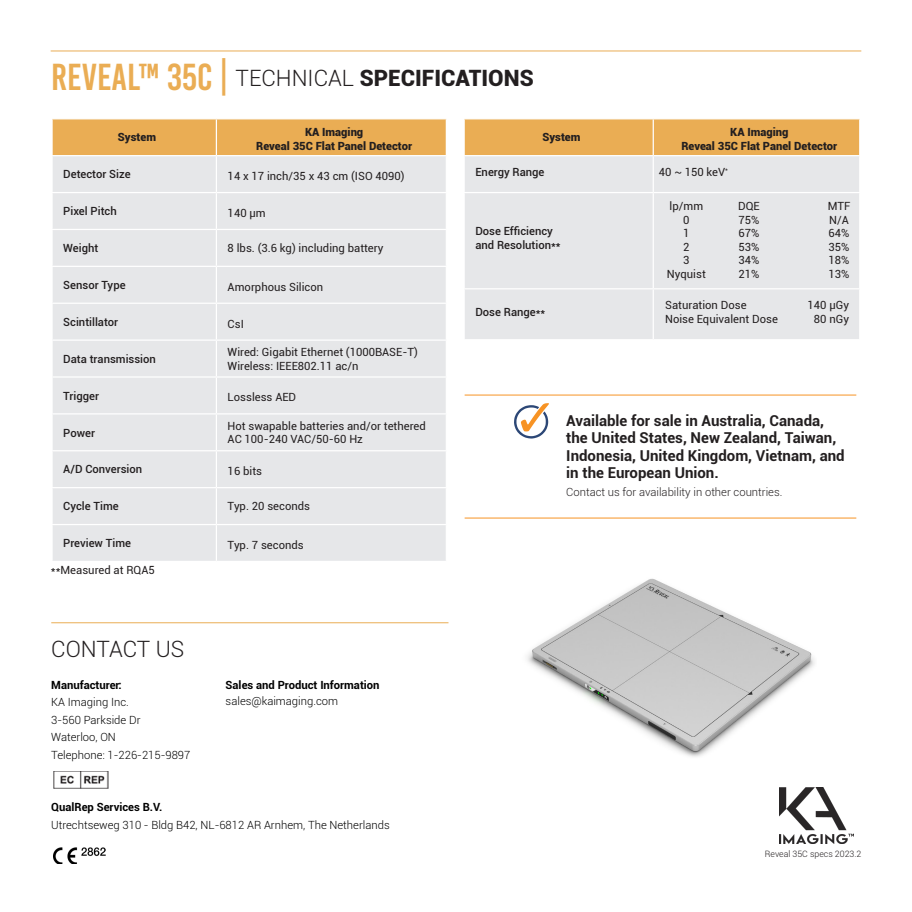
<style>
.page{position:relative;width:912px;height:912px;background:#fff}
.page>*{position:absolute;margin:0;border:0;box-sizing:border-box;transform-origin:0 0}
.Heading{font:37.5px "Bebas Kai";color:#eaad54}
.Subheading{font:900 22.5px "Roboto";color:#231f20}
.Subheading-2{font:300 22.5px "Roboto";letter-spacing:-.005em;color:#231f20}
.Subheading_-_Orange{font:700 15px/17.5px "Roboto";color:#231f20}
.Table_text{font:11.25px "Roboto";color:#231f20}
.Table_text-2{font:500 11.25px "Roboto";color:#231f20}
.Body_Text{font:300 11.25px "Roboto";color:#000}
.Table_text-3{font:900 11.25px "Roboto";color:#231f20}
.Body_Text-2{font:700 11.25px "Roboto";color:#000}
.Subheading_-_Orange-2{font:300 11.25px "Roboto";color:#231f20}
.Body_Text-3{font:300 8.75px "Roboto";color:#231f20}
.s1{font-weight:300}
</style>
<div class="page">
<img style="left:527px;top:578px;width:288px;height:179px">
<hr style="left:51px;top:51px;width:810px;height:1px;background:#eaad54">
<div style="left:53px;top:119px;width:392px;height:36px;background:#eaad54"></div>
<div style="left:53px;top:156px;width:392px;height:404px;background:#e6e7e9"></div>
<hr style="left:216px;top:119px;width:1px;height:36px;background:#fff">
<hr style="left:216px;top:156px;width:1px;height:36px;background:#fff">
<hr style="left:51px;top:192px;width:165px;height:1px;background:#fff">
<hr style="left:216px;top:192px;width:231px;height:1px;background:#fff">
<hr style="left:216px;top:193px;width:1px;height:36px;background:#fff">
<hr style="left:51px;top:229px;width:165px;height:1px;background:#fff">
<hr style="left:216px;top:229px;width:231px;height:1px;background:#fff">
<hr style="left:216px;top:230px;width:1px;height:36px;background:#fff">
<hr style="left:51px;top:266px;width:165px;height:1px;background:#fff">
<hr style="left:216px;top:266px;width:231px;height:1px;background:#fff">
<hr style="left:216px;top:267px;width:1px;height:35px;background:#fff">
<hr style="left:51px;top:302px;width:165px;height:2px;background:#fff">
<hr style="left:216px;top:302px;width:231px;height:2px;background:#fff">
<hr style="left:216px;top:304px;width:1px;height:35px;background:#fff">
<hr style="left:51px;top:339px;width:165px;height:1px;background:#fff">
<hr style="left:216px;top:339px;width:231px;height:1px;background:#fff">
<hr style="left:216px;top:340px;width:1px;height:36px;background:#fff">
<hr style="left:51px;top:376px;width:165px;height:1px;background:#fff">
<hr style="left:216px;top:376px;width:231px;height:1px;background:#fff">
<hr style="left:216px;top:377px;width:1px;height:36px;background:#fff">
<hr style="left:51px;top:413px;width:165px;height:1px;background:#fff">
<hr style="left:216px;top:413px;width:231px;height:1px;background:#fff">
<hr style="left:216px;top:414px;width:1px;height:36px;background:#fff">
<hr style="left:51px;top:450px;width:165px;height:1px;background:#fff">
<hr style="left:216px;top:450px;width:231px;height:1px;background:#fff">
<hr style="left:216px;top:451px;width:1px;height:36px;background:#fff">
<hr style="left:51px;top:487px;width:165px;height:1px;background:#fff">
<hr style="left:216px;top:487px;width:231px;height:1px;background:#fff">
<hr style="left:216px;top:488px;width:1px;height:35px;background:#fff">
<hr style="left:51px;top:523px;width:165px;height:2px;background:#fff">
<hr style="left:216px;top:523px;width:231px;height:2px;background:#fff">
<hr style="left:216px;top:525px;width:1px;height:35px;background:#fff">
<div style="left:464px;top:119px;width:394px;height:36px;background:#eaad54"></div>
<div style="left:465px;top:156px;width:393px;height:183px;background:#e6e7e9"></div>
<hr style="left:652px;top:119px;width:1px;height:36px;background:#fff">
<hr style="left:652px;top:156px;width:1px;height:36px;background:#fff">
<hr style="left:463px;top:192px;width:190px;height:1px;background:#fff">
<hr style="left:653px;top:192px;width:207px;height:1px;background:#fff">
<hr style="left:652px;top:193px;width:1px;height:95px;background:#fff">
<hr style="left:463px;top:288px;width:190px;height:1px;background:#fff">
<hr style="left:653px;top:288px;width:207px;height:1px;background:#fff">
<hr style="left:652px;top:289px;width:1px;height:50px;background:#fff">
<hr style="left:51px;top:622px;width:397px;height:1px;background:#eaad54">
<img style="left:53px;top:847px;width:52px;height:15px">
<img style="left:53px;top:771px;width:55px;height:16px">
<img style="left:779px;top:787px;width:73px;height:56px">
<hr style="left:464px;top:394px;width:392px;height:1px;background:#f79324">
<hr style="left:464px;top:517px;width:392px;height:1px;background:#f79324">
<svg style="left:514px;top:403px;width:35px;height:35px"></svg>
<p class="Heading" style="left:51px;top:57px;width:178px">REVEAL™ 35C |</p>
<p class="Subheading" style="left:235px;top:62px;width:299px"><span class="s1">TECHNICAL</span> SPECIFICATIONS</p>
<p class="Table_text-3" style="left:118px;top:129px;width:40px">System</p>
<p class="Table_text-3" style="left:305px;top:124px;width:60px">KA Imaging</p>
<p class="Table_text-3" style="left:256px;top:138px;width:157px">Reveal 35C Flat Panel Detector</p>
<p class="Table_text-2" style="left:63px;top:166px;width:69px">Detector Size</p>
<p class="Table_text" style="left:227px;top:168px;width:178px">14 x 17 inch/35 x 43 cm (ISO 4090)</p>
<p class="Table_text-2" style="left:63px;top:203px;width:55px">Pixel Pitch</p>
<p class="Table_text" style="left:227px;top:205px;width:40px">140 µm</p>
<p class="Table_text-2" style="left:63px;top:240px;width:36px">Weight</p>
<p class="Table_text" style="left:227px;top:240px;width:157px">8 lbs. (3.6 kg) including battery</p>
<p class="Table_text-2" style="left:63px;top:277px;width:64px">Sensor Type</p>
<p class="Table_text" style="left:227px;top:279px;width:97px">Amorphous Silicon</p>
<p class="Table_text-2" style="left:63px;top:314px;width:56px">Scintillator</p>
<p class="Table_text" style="left:227px;top:315px;width:18px">CsI</p>
<p class="Table_text-2" style="left:63px;top:351px;width:94px">Data transmission</p>
<p class="Table_text" style="left:227px;top:344px;width:192px">Wired: Gigabit Ethernet (1000BASE-T)</p>
<p class="Table_text" style="left:227px;top:357px;width:132px">Wireless: IEEE802.11 ac/n</p>
<p class="Table_text-2" style="left:63px;top:387px;width:37px">Trigger</p>
<p class="Table_text" style="left:227px;top:389px;width:70px">Lossless AED</p>
<p class="Table_text-2" style="left:63px;top:424px;width:33px">Power</p>
<p class="Table_text" style="left:227px;top:418px;width:199px">Hot swapable batteries and/or tethered</p>
<p class="Table_text" style="left:227px;top:431px;width:137px">AC 100-240 VAC/50-60 Hz</p>
<p class="Table_text-2" style="left:63px;top:461px;width:80px">A/D Conversion</p>
<p class="Table_text" style="left:227px;top:463px;width:36px">16 bits</p>
<p class="Table_text-2" style="left:63px;top:498px;width:57px">Cycle Time</p>
<p class="Table_text" style="left:227px;top:498px;width:84px">Typ. 20 seconds</p>
<p class="Table_text-2" style="left:63px;top:535px;width:69px">Preview Time</p>
<p class="Table_text" style="left:227px;top:537px;width:78px">Typ. 7 seconds</p>
<p class="Table_text" style="left:51px;top:562px;width:105px">**Measured at RQA5</p>
<p class="Subheading-2" style="left:51px;top:633px;width:135px">CONTACT US</p>
<p class="Body_Text-2" style="left:51px;top:676px;width:72px">Manufacturer:</p>
<p class="Body_Text" style="left:51px;top:694px;width:79px">KA Imaging Inc.</p>
<p class="Body_Text" style="left:51px;top:711px;width:91px">3-560 Parkside Dr</p>
<p class="Body_Text" style="left:51px;top:729px;width:66px">Waterloo, ON</p>
<p class="Body_Text" style="left:51px;top:746px;width:141px">Telephone: 1-226-215-9897</p>
<p class="Body_Text-2" style="left:225px;top:676px;width:155px">Sales and Product Information</p>
<p class="Body_Text" style="left:225px;top:693px;width:114px">sales@kaimaging.com</p>
<p class="Body_Text-2" style="left:51px;top:799px;width:113px">QualRep Services B.V.</p>
<p class="Body_Text" style="left:51px;top:816px;width:340px">Utrechtseweg 310 - Bldg B42, NL-6812 AR Arnhem, The Netherlands</p>
<p class="Table_text-3" style="left:542px;top:129px;width:40px">System</p>
<p class="Table_text-3" style="left:730px;top:124px;width:60px">KA Imaging</p>
<p class="Table_text-3" style="left:681px;top:138px;width:157px">Reveal 35C Flat Panel Detector</p>
<p class="Table_text-2" style="left:475px;top:163px;width:71px">Energy Range</p>
<p class="Table_text" style="left:658px;top:164px;width:71px">40 ~ 150 keV<sup>*</sup></p>
<p class="Table_text-2" style="left:475px;top:223px;width:79px">Dose Efficiency</p>
<p class="Table_text-2" style="left:475px;top:237px;width:87px">and Resolution**</p>
<p class="Table_text-2" style="left:475px;top:304px;width:71px">Dose Range**</p>
<p class="Table_text" style="left:669px;top:198px;width:35px">lp/mm</p>
<p class="Table_text" style="left:738px;top:198px;width:23px">DQE</p>
<p class="Table_text" style="left:827px;top:198px;width:24px">MTF</p>
<p class="Table_text" style="left:683px;top:211px;width:8px">0</p>
<p class="Table_text" style="left:738px;top:211px;width:22px">75%</p>
<p class="Table_text" style="left:828px;top:211px;width:21px">N/A</p>
<p class="Table_text" style="left:683px;top:225px;width:8px">1</p>
<p class="Table_text" style="left:738px;top:225px;width:22px">67%</p>
<p class="Table_text" style="left:828px;top:225px;width:22px">64%</p>
<p class="Table_text" style="left:683px;top:238px;width:8px">2</p>
<p class="Table_text" style="left:738px;top:238px;width:22px">53%</p>
<p class="Table_text" style="left:828px;top:238px;width:22px">35%</p>
<p class="Table_text" style="left:683px;top:252px;width:8px">3</p>
<p class="Table_text" style="left:738px;top:252px;width:22px">34%</p>
<p class="Table_text" style="left:828px;top:252px;width:22px">18%</p>
<p class="Table_text" style="left:666px;top:265px;width:40px">Nyquist</p>
<p class="Table_text" style="left:738px;top:265px;width:22px">21%</p>
<p class="Table_text" style="left:828px;top:265px;width:22px">13%</p>
<p class="Table_text" style="left:665px;top:297px;width:83px">Saturation Dose</p>
<p class="Table_text" style="left:807px;top:297px;width:43px">140 μGy</p>
<p class="Table_text" style="left:665px;top:311px;width:114px">Noise Equivalent Dose</p>
<p class="Table_text" style="left:813px;top:311px;width:37px">80 nGy</p>
<p class="Subheading_-_Orange" style="left:566px;top:411px;width:280px">Available for sale in Australia, Canada, the United States, New Zealand, Taiwan, Indonesia, United Kingdom, Vietnam, and in the European Union.</p>
<p class="Subheading_-_Orange-2" style="left:566px;top:484px;width:218px">Contact us for availability in other countries.</p>
<p class="Body_Text-3" style="left:764px;top:847px;width:98px">Reveal 35C specs 2023.2</p>
</div>
